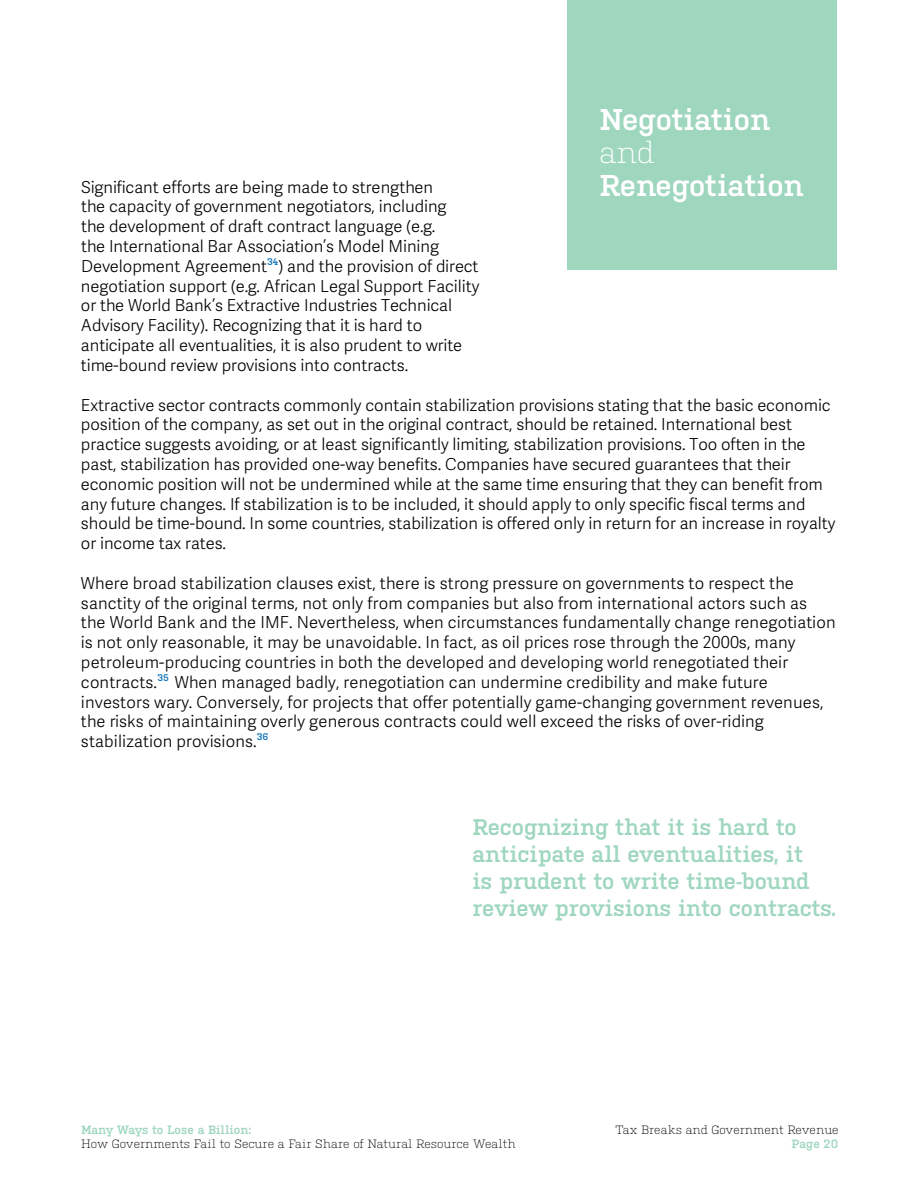
<style>
.page{position:relative;width:918px;height:1188px;background:#fff}
.page>*{position:absolute;margin:0;border:0;box-sizing:border-box;transform-origin:0 0}
.t1{font:600 30px "Kulturista";color:#fff}
.t2{font:300 30px "Kulturista";color:#fff}
.t3{font:600 22.5px/27px "Kulturista";color:#9ed6be}
.t4{font:300 16.5px/19.8px "Adelle Sans";color:#000}
.t5{font:300 12px "Kulturista";letter-spacing:.005em;color:#000}
.t6{font:600 12px "Kulturista";letter-spacing:.005em;color:#9ed6be}
</style>
<div class="page">
<div style="left:567px;top:0;width:270px;height:270px;background:#9ed6be"></div>
<h1 class="t1" style="left:599px;top:98px;width:172px">Negotiation</h1>
<h1 class="t2" style="left:599px;top:131px;width:57px">and</h1>
<h1 class="t1" style="left:599px;top:164px;width:206px">Renegotiation</h1>
<p class="t4" style="left:81px;top:177px;width:400px">Significant efforts are being made to strengthen<br>the capacity of government negotiators, including<br>the development of draft contract language (e.g.<br>the International Bar Association’s Model Mining Development Agreement<sup>34</sup>) and the provision of direct negotiation support (e.g. African Legal Support Facility or the World Bank’s Extractive Industries Technical Advisory Facility). Recognizing that it is hard to anticipate all eventualities, it is also prudent to write time-bound review provisions into contracts.</p>
<p class="t4" style="left:81px;top:395px;width:756px">Extractive sector contracts commonly contain stabilization provisions stating that the basic economic position of the company, as set out in the original contract, should be retained. International best practice suggests avoiding, or at least significantly limiting, stabilization provisions. Too often in the past, stabilization has provided one-way benefits. Companies have secured guarantees that their economic position will not be undermined while at the same time ensuring that they can benefit from any future changes. If stabilization is to be included, it should apply to only specific fiscal terms and should be time-bound. In some countries, stabilization is offered only in return for an increase in royalty or income tax rates.</p>
<p class="t4" style="left:81px;top:573px;width:756px">Where broad stabilization clauses exist, there is strong pressure on governments to respect the sanctity of the original terms, not only from companies but also from international actors such as<br>the World Bank and the IMF. Nevertheless, when circumstances fundamentally change renegotiation is not only reasonable, it may be unavoidable. In fact, as oil prices rose through the 2000s, many petroleum-producing countries in both the developed and developing world renegotiated their contracts.<sup>35</sup> When managed badly, renegotiation can undermine credibility and make future investors wary. Conversely, for projects that offer potentially game-changing government revenues, the risks of maintaining overly generous contracts could well exceed the risks of over-riding stabilization provisions.<sup>36</sup></p>
<h2 class="t3" style="left:472px;top:812px;width:366px">Recognizing that it is hard to anticipate all eventualities, it<br>is prudent to write time-bound review provisions into contracts.</h2>
<p class="t6" style="left:81px;top:1121px;width:172px">Many Ways to Lose a Billion:</p>
<p class="t5" style="left:81px;top:1135px;width:436px">How Governments Fail to Secure a Fair Share of Natural Resource Wealth</p>
<p class="t5" style="left:616px;top:1121px;width:224px">Tax Breaks and Government Revenue</p>
<p class="t6" style="left:792px;top:1135px;width:48px">Page 20</p>
</div>
